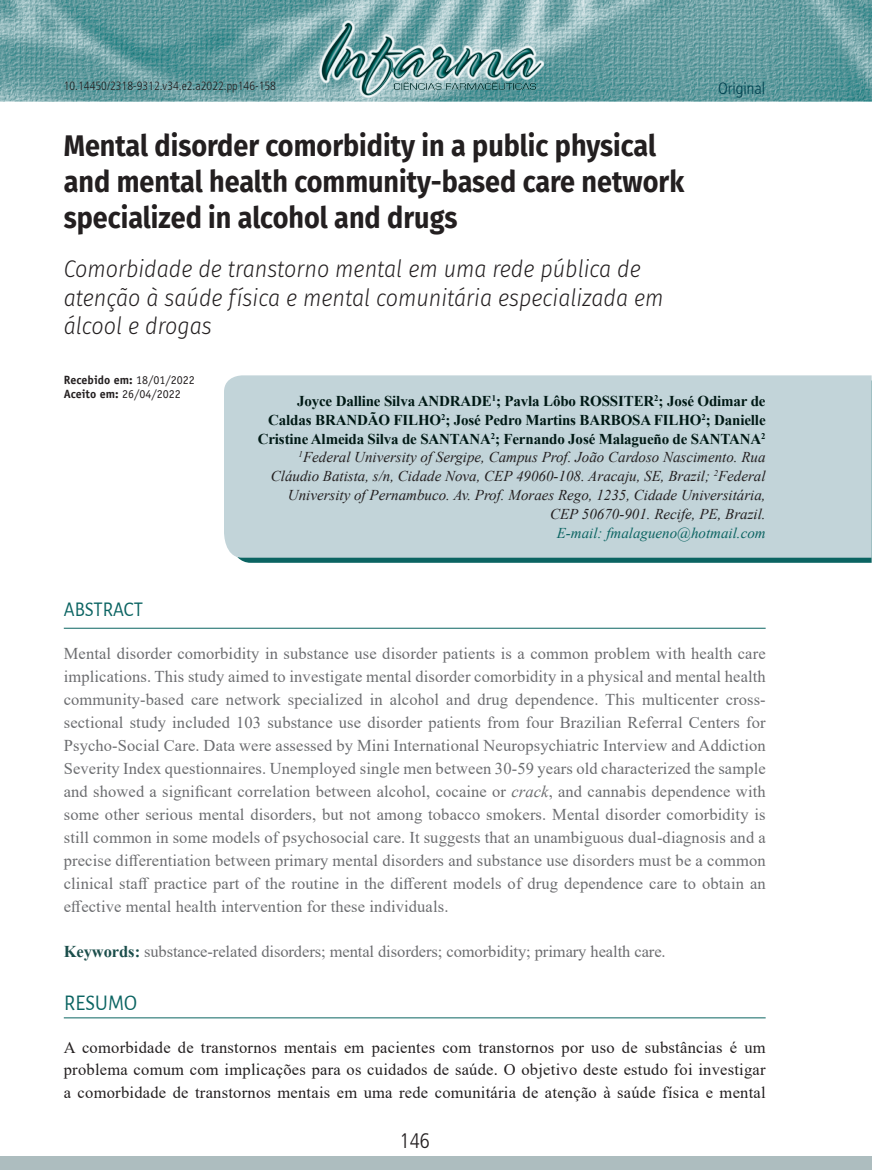
<style>
.page{position:relative;width:872px;height:1170px;background:#fff}
.page>*{position:absolute;margin:0;border:0;box-sizing:border-box;transform-origin:0 0}
.t1{font:700 30px/36px "Fira Sans";color:#231f20;scale:.9 1}
.t2{font:italic 300 24px/28.8px "Fira Sans";color:#231f20;scale:.9 1}
.t3{font:22.5px "Alegreya Sans";letter-spacing:.01em;color:#0b6462;scale:.9 1}
.t4{font:21px "Alegreya Sans";color:#0b6462;scale:.9 1}
.t5{font:300 condensed 21px "Frutiger LT Std";color:#231f20}
.t6{font:16.5px/23px "Times New Roman";letter-spacing:-.005em;color:#6c6d70;text-align:justify}
.t7{font:16.5px/22.5px "Times New Roman";letter-spacing:.015em;color:#231f20;text-align:justify}
.t8{font:300 condensed 16.5px "Frutiger LT Std";color:#01414f}
.t9{font:italic 15px/18.9px "Times New Roman";color:#231f20;text-align:right}
.t10{font:italic 15px "Times New Roman";color:#0b6462}
.t11{font:300 condensed 12px "Frutiger LT Std";color:#231f20}
.t12{font:700 12px/14.4px "Officina Sans Std";color:#231f20}
.s1{font-weight:400}
.s2{font-weight:700;font-style:normal;color:#001915}
.s3{font-style:italic}
.s4{font-weight:700;color:#1b4e4b}
</style>
<div class="page">
<img style="left:0;top:0;width:871px;height:101px">
<div style="left:0;top:1155px;width:872px;height:14px;background:#adbdbf"></div>
<img style="left:319px;top:20px;width:225px;height:77px">
<hr style="left:64px;top:627px;width:701px;height:1px;background:#0b6462">
<hr style="left:64px;top:1017px;width:701px;height:1px;background:#0b6462">
<svg style="left:237px;top:557px;width:634px;height:5px;fill:#0b6462"></svg>
<div style="left:224px;top:375px;width:647px;height:182px;background:#c2d4d9"></div>
<p class="t11" style="left:64px;top:79px;width:214px">10.14450/2318-9312.v34.e2.a2022.pp146-158</p>
<h1 class="t1" style="left:64px;top:125px;width:691px">Mental disorder comorbidity in a public physical and mental health community-based care network specialized in alcohol and drugs</h1>
<h2 class="t2" style="left:64px;top:254px;width:668px">Comorbidade de transtorno mental em uma rede pública de atenção à saúde física e mental comunitária especializada em álcool e drogas</h2>
<p class="t8" style="left:718px;top:79px;width:49px">Original</p>
<p class="t12" style="left:64px;top:372px;width:133px">Recebido em: <span class="s1">18/01/2022<br></span>Aceito em: <span class="s1">26/04/2022</span></p>
<p class="t9" style="left:258px;top:391px;width:509px"><span class="s2">Joyce Dalline Silva ANDRADE</span><sup>1</sup><span class="s2">; Pavla Lôbo ROSSITER</span><sup>2</sup><span class="s2">; José Odimar de Caldas BRANDÃO FILHO</span><sup>2</sup><span class="s2">; José Pedro Martins BARBOSA FILHO</span><sup>2</sup><span class="s2">; Danielle Cristine Almeida Silva de SANTANA</span><sup>2</sup><span class="s2">; Fernando José Malagueño de SANTANA</span><sup>2<br></sup><sup>1</sup>Federal University of Sergipe, Campus Prof. João Cardoso Nascimento. Rua Cláudio Batista, s/n, Cidade Nova, CEP 49060-108. Aracaju, SE, Brazil; <sup>2</sup>Federal University of Pernambuco. Av. Prof. Moraes Rego, 1235, Cidade Universitária, CEP 50670-901. Recife, PE, Brazil.</p>
<p class="t10" style="left:557px;top:522px;width:210px">E-mail: fmalagueno@hotmail.com</p>
<p class="t4" style="left:64px;top:594px;width:89px">ABSTRACT</p>
<p class="t6" style="left:64px;top:641px;width:703px">Mental disorder comorbidity in substance use disorder patients is a common problem with health care implications. This study aimed to investigate mental disorder comorbidity in a physical and mental health community-based care network specialized in alcohol and drug dependence. This multicenter cross&shy;sectional study included 103 substance use disorder patients from four Brazilian Referral Centers for Psycho-Social Care. Data were assessed by Mini International Neuropsychiatric Interview and Addiction Severity Index questionnaires. Unemployed single men between 30-59 years old characterized the sample and showed a significant correlation between alcohol, cocaine or <span class="s3">crack</span>, and cannabis dependence with some other serious mental disorders, but not among tobacco smokers. Mental disorder comorbidity is still common in some models of psychosocial care. It suggests that an unambiguous dual-diagnosis and a precise differentiation between primary mental disorders and substance use disorders must be a common clinical staff practice part of the routine in the different models of drug dependence care to obtain an effective mental health intervention for these individuals.</p>
<p class="t6" style="left:64px;top:939px;width:603px"><span class="s4">Keywords:</span> substance-related disorders; mental disorders; comorbidity; primary health care.</p>
<h3 class="t3" style="left:64px;top:986px;width:83px">RESUMO</h3>
<p class="t7" style="left:64px;top:1035px;width:703px">A comorbidade de transtornos mentais em pacientes com transtornos por uso de substâncias é um problema comum com implicações para os cuidados de saúde. O objetivo deste estudo foi investigar a comorbidade de transtornos mentais em uma rede comunitária de atenção à saúde física e mental</p>
<p class="t5" style="left:399px;top:1128px;width:32px">146</p>
</div>
